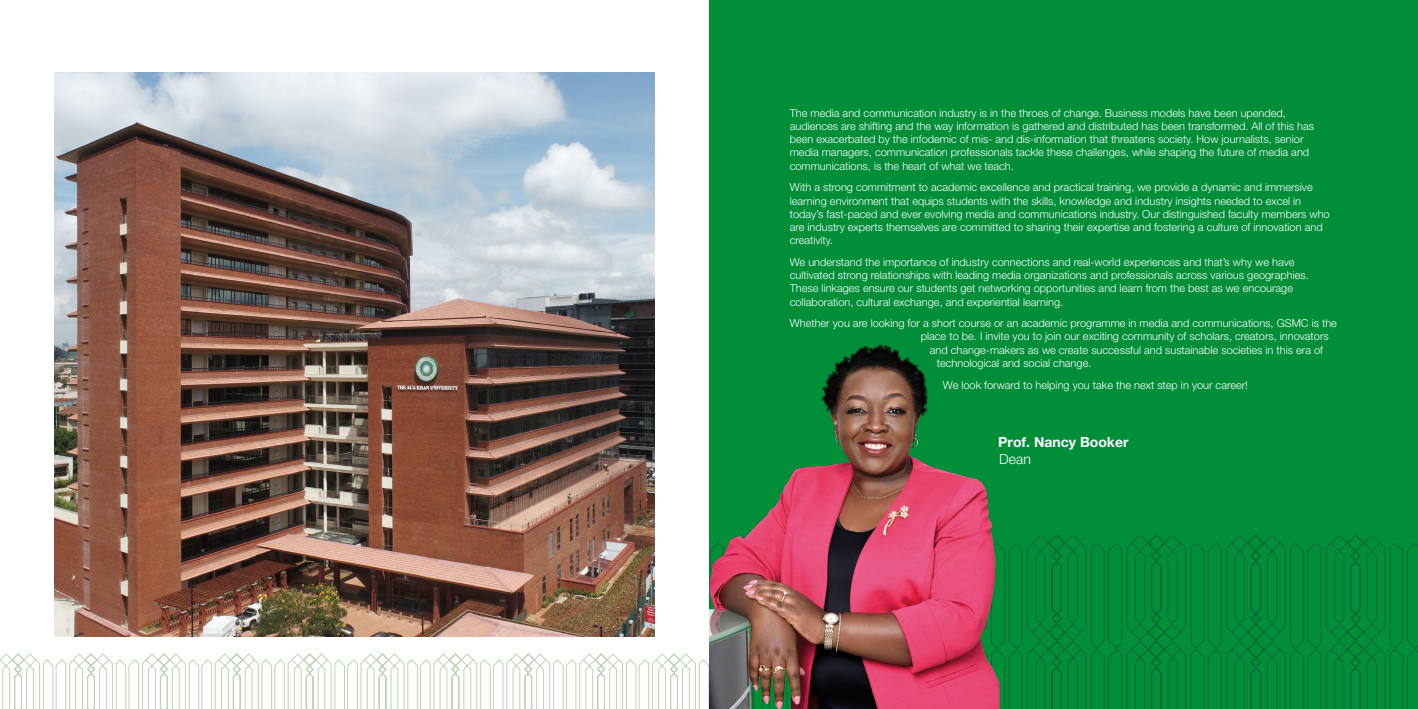
<style>
.page{position:relative;width:1418px;height:709px;background:#fff}
.page>*{position:absolute;margin:0;border:0;box-sizing:border-box;transform-origin:0 0}
.t1{font:700 14px "Helvetica Neue LT Pro";color:#fff}
.t2{font:300 14px "Helvetica Neue LT Pro";color:#fff}
.t3{font:300 11px/13.2px "Helvetica Neue LT Pro";color:#fff}
</style>
<div class="page">
<svg style="left:0;top:653px;width:709px;height:56px"></svg>
<div style="left:709px;top:0;width:708px;height:709px;background:#008e39"></div>
<svg style="left:999px;top:534px;width:205px;height:175px"></svg>
<svg style="left:1208px;top:534px;width:209px;height:175px"></svg>
<img style="left:54px;top:72px;width:601px;height:565px">
<img style="left:709px;top:344px;width:290px;height:365px">
<p class="t3" style="left:789px;top:106px;width:526px">The media and communication industry is in the throes of change. Business models have been upended, audiences are shifting and the way information is gathered and distributed has been transformed. All of this has been exacerbated by the infodemic of mis- and dis-information that threatens society. How journalists, senior media managers, communication professionals tackle these challenges, while shaping the future of media and communications, is the heart of what we teach.</p>
<p class="t3" style="left:789px;top:181px;width:541px">With a strong commitment to academic excellence and practical training, we provide a dynamic and immersive learning environment that equips students with the skills, knowledge and industry insights needed to excel in today’s fast-paced and ever evolving media and communications industry. Our distinguished faculty members who are industry experts themselves are committed to sharing their expertise and fostering a culture of innovation and creativity.</p>
<p class="t3" style="left:789px;top:255px;width:520px">We understand the importance of industry connections and real-world experiences and that’s why we have cultivated strong relationships with leading media organizations and professionals across various geographies.<br>These linkages ensure our students get networking opportunities and learn from the best as we encourage collaboration, cultural exchange, and experiential learning.</p>
<p class="t3" style="left:789px;top:316px;width:548px">Whether you are looking for a short course or an academic programme in media and communications, GSMC is the</p>
<p class="t3" style="left:920px;top:330px;width:409px">place to be. I invite you to join our exciting community of scholars, creators, innovators</p>
<p class="t3" style="left:929px;top:343px;width:395px">and change-makers as we create successful and sustainable societies in this era of</p>
<p class="t3" style="left:936px;top:356px;width:156px">technological and social change.</p>
<p class="t3" style="left:942px;top:378px;width:306px">We look forward to helping you take the next step in your career!</p>
<p class="t1" style="left:998px;top:433px;width:132px">Prof. Nancy Booker</p>
<p class="t2" style="left:999px;top:450px;width:33px">Dean</p>
</div>
